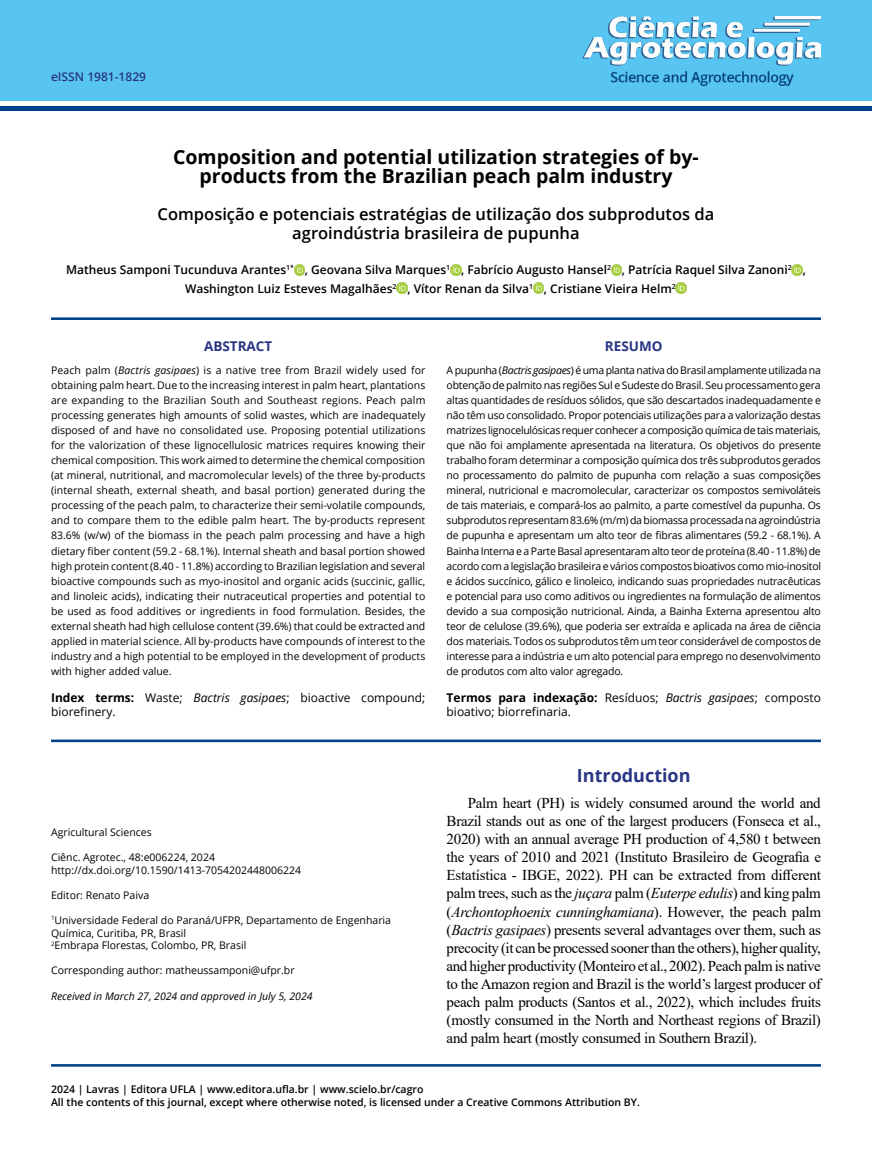
<style>
.page{position:relative;width:872px;height:1149px;background:#fff}
.page>*{position:absolute;margin:0;border:0;box-sizing:border-box;transform-origin:0 0}
.t1{font:700 19.5px/19.5px "Open Sans";color:#000;text-align:center}
.t2{font:700 18px "Open Sans";color:#283583}
.t3{font:600 16.5px/19.5px "Open Sans";color:#000;text-align:center}
.t4{font:15px/18px "Times New Roman";letter-spacing:-.02em;color:#000;text-align:justify}
.t5{font:700 13.5px "Open Sans";color:#283583}
.t6{font:600 12px/18px "Open Sans";color:#000}
.t7{font:12px/14.4px "Open Sans";color:#000}
.t8{font:600 12px "Open Sans";color:#283583}
.t9{font:10.5px/15px "Open Sans";color:#000}
.t10{font:600 10.5px/12.6px "Open Sans";color:#000}
.t11{font:italic 10.5px "Open Sans";color:#000}
.s1{font-style:italic}
.s2{font-weight:700}
</style>
<div class="page">
<div style="left:0;top:0;width:872px;height:100px;background:#57c4f1"></div>
<div style="left:0;top:106px;width:872px;height:5px;background:#004288"></div>
<img style="left:583px;top:17px;width:238px;height:68px">
<hr style="left:51px;top:1063px;width:770px;height:3px;background:#004288">
<hr style="left:51px;top:739px;width:770px;height:3px;background:#004288">
<hr style="left:51px;top:317px;width:770px;height:3px;background:#004288">
<svg style="left:294px;top:264px;width:11px;height:11px"></svg>
<svg style="left:450px;top:264px;width:11px;height:11px"></svg>
<svg style="left:611px;top:264px;width:11px;height:11px"></svg>
<svg style="left:792px;top:264px;width:10px;height:11px"></svg>
<svg style="left:396px;top:282px;width:11px;height:11px"></svg>
<svg style="left:533px;top:282px;width:11px;height:11px"></svg>
<svg style="left:676px;top:282px;width:11px;height:11px"></svg>
<p class="t8" style="left:51px;top:69px;width:96px">eISSN 1981-1829</p>
<h1 class="t1" style="left:173px;top:146px;width:527px">Composition and potential utilization strategies of by&shy;products from the Brazilian peach palm industry</h1>
<h3 class="t3" style="left:158px;top:204px;width:558px">Composição e potenciais estratégias de utilização dos subprodutos da agroindústria brasileira de pupunha</h3>
<p class="t6" style="left:185px;top:261px;width:622px;text-indent:-119px">Matheus Samponi Tucunduva Arantes<sup>1*</sup> , Geovana Silva Marques<sup>1</sup> , Fabrício Augusto Hansel<sup>2</sup> , Patrícia Raquel Silva Zanoni<sup>2</sup> ,<br>Washington Luiz Esteves Magalhães<sup>2</sup> , Vítor Renan da Silva<sup>1</sup> , Cristiane Vieira Helm<sup>2</sup></p>
<p class="t5" style="left:204px;top:336px;width:70px">ABSTRACT</p>
<p class="t9" style="left:51px;top:362px;width:376px;text-align:justify">Peach palm (<span class="s1">Bactris gasipaes</span>) is a native tree from Brazil widely used for obtaining palm heart. Due to the increasing interest in palm heart, plantations are expanding to the Brazilian South and Southeast regions. Peach palm processing generates high amounts of solid wastes, which are inadequately disposed of and have no consolidated use. Proposing potential utilizations for the valorization of these lignocellulosic matrices requires knowing their chemical composition. This work aimed to determine the chemical composition (at mineral, nutritional, and macromolecular levels) of the three by-products (internal sheath, external sheath, and basal portion) generated during the processing of the peach palm, to characterize their semi-volatile compounds, and to compare them to the edible palm heart. The by-products represent 83.6% (w/w) of the biomass in the peach palm processing and have a high dietary fiber content (59.2 - 68.1%). Internal sheath and basal portion showed high protein content (8.40 - 11.8%) according to Brazilian legislation and several bioactive compounds such as myo-inositol and organic acids (succinic, gallic, and linoleic acids), indicating their nutraceutical properties and potential to be used as food additives or ingredients in food formulation. Besides, the external sheath had high cellulose content (39.6%) that could be extracted and applied in material science. All by-products have compounds of interest to the industry and a high potential to be employed in the development of products with higher added value.</p>
<p class="t7" style="left:51px;top:689px;width:376px"><span class="s2">Index terms:</span> Waste; <span class="s1">Bactris gasipaes</span>; bioactive compound; biorefinery.</p>
<p class="t9" style="left:51px;top:823px;width:102px">Agricultural Sciences</p>
<p class="t9" style="left:51px;top:850px;width:252px;line-height:12.6px">Ciênc. Agrotec., 48:e006224, 2024 http://dx.doi.org/10.1590/1413-7054202448006224</p>
<p class="t9" style="left:51px;top:886px;width:100px">Editor: Renato Paiva</p>
<p class="t9" style="left:51px;top:913px;width:341px;line-height:12.6px"><sup>1</sup>Universidade Federal do Paraná/UFPR, Departamento de Engenharia<br>Química, Curitiba, PR, Brasil<br><sup>2</sup>Embrapa Florestas, Colombo, PR, Brasil</p>
<p class="t9" style="left:51px;top:962px;width:245px">Corresponding author: matheussamponi@ufpr.br</p>
<p class="t11" style="left:51px;top:988px;width:263px">Received in March 27, 2024 and approved in July 5, 2024</p>
<p class="t5" style="left:605px;top:336px;width:59px">RESUMO</p>
<p class="t9" style="left:446px;top:362px;width:376px;text-align:justify">A pupunha (<span class="s1">Bactris gasipaes</span>) é uma planta nativa do Brasil amplamente utilizada na obtenção de palmito nas regiões Sul e Sudeste do Brasil. Seu processamento gera altas quantidades de resíduos sólidos, que são descartados inadequadamente e não têm uso consolidado. Propor potenciais utilizações para a valorização destas matrizes lignocelulósicas requer conhecer a composição química de tais materiais, que não foi amplamente apresentada na literatura. Os objetivos do presente trabalho foram determinar a composição química dos três subprodutos gerados no processamento do palmito de pupunha com relação a suas composições mineral, nutricional e macromolecular, caracterizar os compostos semivoláteis de tais materiais, e compará-los ao palmito, a parte comestível da pupunha. Os subprodutos representam 83.6% (m/m) da biomassa processada na agroindústria de pupunha e apresentam um alto teor de fibras alimentares (59.2 - 68.1%). A Bainha Interna e a Parte Basal apresentaram alto teor de proteína (8.40 - 11.8%) de acordo com a legislação brasileira e vários compostos bioativos como mio-inositol e ácidos succínico, gálico e linoleico, indicando suas propriedades nutracêuticas e potencial para uso como aditivos ou ingredientes na formulação de alimentos devido a sua composição nutricional. Ainda, a Bainha Externa apresentou alto teor de celulose (39.6%), que poderia ser extraída e aplicada na área de ciência dos materiais. Todos os subprodutos têm um teor considerável de compostos de interesse para a indústria e um alto potencial para emprego no desenvolvimento de produtos com alto valor agregado.</p>
<p class="t7" style="left:446px;top:689px;width:376px"><span class="s2">Termos para indexação:</span> Resíduos; <span class="s1">Bactris gasipaes</span>; composto bioativo; biorrefinaria.</p>
<h2 class="t2" style="left:577px;top:762px;width:115px">Introduction</h2>
<p class="t4" style="left:446px;top:793px;width:376px;text-indent:21px">Palm heart (PH) is widely consumed around the world and Brazil stands out as one of the largest producers (Fonseca et al., 2020) with an annual average PH production of 4,580 t between the years of 2010 and 2021 (Instituto Brasileiro de Geografia e Estatística - IBGE, 2022). PH can be extracted from different palm trees, such as the <span class="s1">juçara</span> palm (<span class="s1">Euterpe edulis</span>) and king palm (<span class="s1">Archontophoenix cunninghamiana</span>). However, the peach palm (<span class="s1">Bactris gasipaes</span>) presents several advantages over them, such as precocity (it can be processed sooner than the others), higher quality, and higher productivity (Monteiro et al., 2002). Peach palm is native to the Amazon region and Brazil is the world’s largest producer of peach palm products (Santos et al., 2022), which includes fruits (mostly consumed in the North and Northeast regions of Brazil) and palm heart (mostly consumed in Southern Brazil).</p>
<p class="t10" style="left:51px;top:1082px;width:590px">2024 | Lavras | Editora UFLA | www.editora.ufla.br | www.scielo.br/cagro<br>All the contents of this journal, except where otherwise noted, is licensed under a Creative Commons Attribution BY.</p>
</div>
